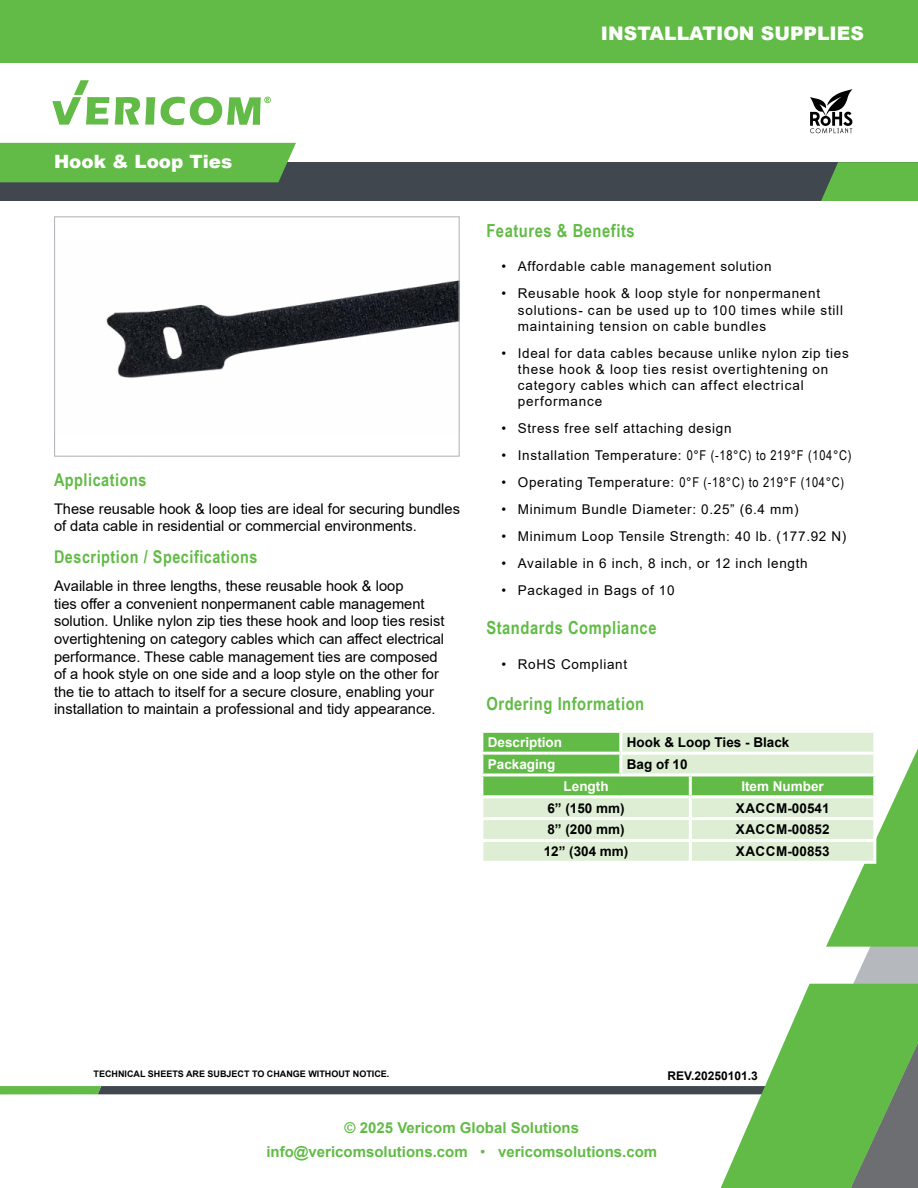
<style>
.page{position:relative;width:918px;height:1188px;background:#fff}
.page>*{position:absolute;margin:0;border:0;box-sizing:border-box;transform-origin:0 0}
.t1{font:900 18.75px "Arial";color:#fff}
.t2{font:900 18.3px "Arial";color:#fff}
.t3{font:700 18px "Arial Narrow";letter-spacing:.03em;color:#62bb46}
.t4{font:700 17.55px "Arial Narrow";letter-spacing:.03em;color:#62bb46}
.t5{font:700 15px/24.8px "Arial";color:#62bb46;text-align:center}
.t6{font:14.7px/17.5px "Arial";color:#000}
.t7{font:13.5px/16.2px "Arial";letter-spacing:.05em;color:#000}
.t8{font:700 13.5px "Arial";color:#000}
.t9{font:13.5px "Arial Narrow";letter-spacing:.05em;color:#000}
.t10{font:700 13.5px "Arial";color:#fff}
.t11{font:700 13.5px "Arial";letter-spacing:.02em;color:#000}
.t12{font:700 12px "Arial";color:#000}
.t13{font:700 9px "Arial";color:#000}
.s1{font-family:"Arial Narrow"}
.s2{font-family:"Arial"}
.s3{font-weight:400}
</style>
<div class="page">
<div style="left:0;top:162px;width:918px;height:39px;background:#40474f"></div>
<div style="left:0;top:0;width:918px;height:63px;background:#62bb46"></div>
<svg style="left:101px;top:1086px;width:614px;height:8px;background:#414850"></svg>
<svg style="left:0;top:1086px;width:101px;height:8px"></svg>
<svg style="left:809px;top:947px;width:109px;height:37px;fill:#b5b8bc"></svg>
<svg style="left:715px;top:984px;width:203px;height:204px"></svg>
<svg style="left:821px;top:162px;width:97px;height:39px;background:#5eb046"></svg>
<div style="left:0;top:143px;width:296px;height:39px;background:#62bb46"></div>
<svg style="left:115px;top:97px;width:40px;height:28px"></svg>
<svg style="left:52px;top:80px;width:57px;height:45px"></svg>
<svg style="left:161px;top:97px;width:110px;height:28px"></svg>
<img style="left:106px;top:280px;width:352px;height:98px">
<div style="left:54px;top:216px;width:406px;height:241px;border:1px solid #b5b8bc"></div>
<svg style="left:826px;top:748px;width:92px;height:199px"></svg>
<svg style="left:483px;top:733px;width:390px;height:128px;background:#c1e2b3"></svg>
<div style="left:482px;top:753px;width:139px;height:22px;background:#62bb46"></div>
<hr style="left:619px;top:733px;width:3px;height:19px;background:#fff">
<hr style="left:873px;top:733px;width:3px;height:19px;background:#fff">
<hr style="left:480px;top:752px;width:141px;height:3px;background:#fff">
<hr style="left:480px;top:755px;width:3px;height:18px;background:#fff">
<hr style="left:621px;top:752px;width:69px;height:3px;background:#fff">
<hr style="left:619px;top:755px;width:3px;height:18px;background:#fff">
<hr style="left:690px;top:752px;width:186px;height:3px;background:#fff">
<hr style="left:873px;top:755px;width:3px;height:18px;background:#fff">
<hr style="left:480px;top:773px;width:141px;height:3px;background:#fff">
<hr style="left:621px;top:773px;width:69px;height:3px;background:#fff">
<hr style="left:690px;top:773px;width:186px;height:3px;background:#fff">
<hr style="left:689px;top:776px;width:3px;height:19px;background:#fff">
<hr style="left:873px;top:776px;width:3px;height:19px;background:#fff">
<hr style="left:480px;top:795px;width:141px;height:3px;background:#fff">
<hr style="left:621px;top:795px;width:69px;height:3px;background:#fff">
<hr style="left:690px;top:795px;width:186px;height:3px;background:#fff">
<hr style="left:689px;top:798px;width:3px;height:19px;background:#fff">
<hr style="left:873px;top:798px;width:3px;height:19px;background:#fff">
<hr style="left:480px;top:817px;width:141px;height:3px;background:#fff">
<hr style="left:621px;top:817px;width:69px;height:3px;background:#fff">
<hr style="left:690px;top:817px;width:186px;height:3px;background:#fff">
<hr style="left:689px;top:820px;width:3px;height:19px;background:#fff">
<hr style="left:873px;top:820px;width:3px;height:19px;background:#fff">
<hr style="left:480px;top:839px;width:141px;height:3px;background:#fff">
<hr style="left:621px;top:839px;width:69px;height:3px;background:#fff">
<hr style="left:690px;top:839px;width:186px;height:3px;background:#fff">
<hr style="left:689px;top:842px;width:3px;height:19px;background:#fff">
<hr style="left:873px;top:842px;width:3px;height:19px;background:#fff">
<hr style="left:690px;top:861px;width:186px;height:3px;background:#fff">
<svg style="left:810px;top:89px;width:42px;height:44px"></svg>
<h1 class="t1" style="left:601px;top:19px;width:265px">INSTALLATION SUPPLIES</h1>
<h2 class="t2" style="left:54px;top:148px;width:180px">Hook &amp; Loop Ties</h2>
<p class="t4" style="left:54px;top:466px;width:94px">Applications</p>
<p class="t6" style="left:54px;top:500px;width:408px">These reusable hook &amp; loop ties are ideal for securing bundles of data cable in residential or commercial environments.</p>
<p class="t4" style="left:54px;top:544px;width:205px">Description / Specifications</p>
<p class="t6" style="left:54px;top:577px;width:392px">Available in three lengths, these reusable hook &amp; loop<br>ties offer a convenient nonpermanent cable management solution. Unlike nylon zip ties these hook and loop ties resist overtightening on category cables which can affect electrical performance. These cable management ties are composed of a hook style on one side and a loop style on the other for the tie to attach to itself for a secure closure, enabling your installation to maintain a professional and tidy appearance.</p>
<h3 class="t3" style="left:486px;top:217px;width:150px">Features &amp; Benefits</h3>
<p class="t7" style="left:501px;top:259px;width:272px">• Affordable cable management solution</p>
<p class="t7" style="left:518px;top:286px;width:327px;text-indent:-16px">• Reusable hook &amp; loop style for nonpermanent solutions- can be used up to 100 times while still maintaining tension on cable bundles</p>
<p class="t7" style="left:518px;top:345px;width:332px;text-indent:-16px">• Ideal for data cables because unlike nylon zip ties these hook &amp; loop ties resist overtightening on category cables which can affect electrical performance</p>
<p class="t7" style="left:501px;top:421px;width:232px">• Stress free self attaching design</p>
<p class="t7" style="left:501px;top:448px;width:352px">• Installation Temperature: <span class="s1">0°F (-18°C) to 219°F (104°C)</span></p>
<p class="t9" style="left:501px;top:473px;width:344px"><span class="s2">• Operating Temperature:</span> 0°F (-18°C) to 219°F (104°C)</p>
<p class="t7" style="left:501px;top:502px;width:299px">• Minimum Bundle Diameter: 0.25” (6.4 mm)</p>
<p class="t7" style="left:501px;top:529px;width:347px">• Minimum Loop Tensile Strength: 40 lb. (177.92 N)</p>
<p class="t7" style="left:501px;top:556px;width:308px">• Available in 6 inch, 8 inch, or 12 inch length</p>
<p class="t7" style="left:501px;top:583px;width:175px">• Packaged in Bags of 10</p>
<h3 class="t3" style="left:486px;top:614px;width:172px">Standards Compliance</h3>
<p class="t7" style="left:501px;top:656px;width:127px">• RoHS Compliant</p>
<h3 class="t3" style="left:486px;top:690px;width:159px">Ordering Information</h3>
<p class="t10" style="left:488px;top:733px;width:76px">Description</p>
<p class="t8" style="left:627px;top:733px;width:164px">Hook &amp; Loop Ties - Black</p>
<p class="t10" style="left:488px;top:755px;width:69px">Packaging</p>
<p class="t8" style="left:627px;top:755px;width:62px">Bag of 10</p>
<p class="t10" style="left:564px;top:777px;width:46px">Length</p>
<p class="t10" style="left:741px;top:777px;width:84px">Item Number</p>
<p class="t8" style="left:547px;top:798px;width:79px">6” (150 mm)</p>
<p class="t11" style="left:736px;top:798px;width:95px">XACCM-00541</p>
<p class="t8" style="left:547px;top:820px;width:79px">8” (200 mm)</p>
<p class="t11" style="left:736px;top:820px;width:95px">XACCM-00852</p>
<p class="t8" style="left:544px;top:842px;width:86px">12” (304 mm)</p>
<p class="t11" style="left:736px;top:842px;width:95px">XACCM-00853</p>
<p class="t13" style="left:94px;top:1068px;width:297px">TECHNICAL SHEETS ARE SUBJECT TO CHANGE WITHOUT NOTICE.</p>
<p class="t12" style="left:667px;top:1067px;width:92px">REV.20250101.3</p>
<p class="t5" style="left:266px;top:1115px;width:392px">© 2025 Vericom Global Solutions info@vericomsolutions.com <span class="s3">•</span> vericomsolutions.com</p>
</div>
